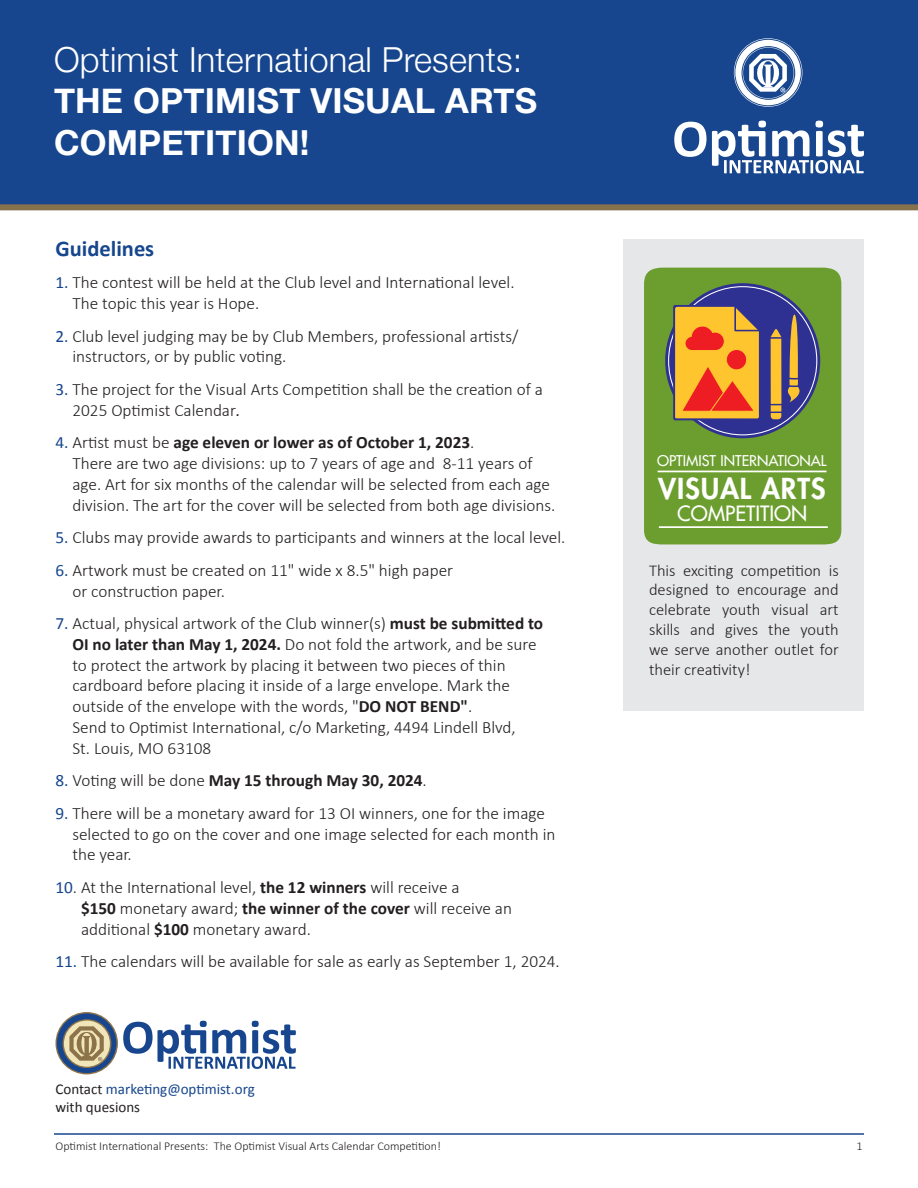
<style>
.page{position:relative;width:918px;height:1188px;background:#fff}
.page>*{position:absolute;margin:0;border:0;box-sizing:border-box;transform-origin:0 0}
.t1{font:700 34.5px/41.4px "Helvetica Neue";letter-spacing:.005em;color:#fff}
.t2{font:300 34.5px "Helvetica Neue";letter-spacing:.005em;color:#fff}
.t3{font:800 28.05px "Futura";letter-spacing:.03em;color:#fff}
.t4{font:700 22.5px "Calibri";color:#16468d}
.t5{font:20.55px "Futura";color:#fff}
.t6{font:300 17.25px/20.7px "Calibri";color:#231f20}
.t7{font:700 17.25px "Calibri";color:#231f20}
.t8{font:300 16.5px/19.8px "Calibri";color:#231f20;text-align:justify}
.t9{font:15px/18px "Calibri";color:#16468d}
.t10{font:14.4px "Futura";color:#fff}
.t11{font:300 12px "Calibri";color:#231f20}
.s1{font-weight:400;color:#16468d}
.s2{font-weight:400;font-style:italic}
.s3{font-weight:700}
.s4{font-weight:300}
.s5{color:#231f20}
</style>
<div class="page">
<div style="left:623px;top:239px;width:241px;height:472px;background:#e6e7e9"></div>
<div style="left:0;top:0;width:918px;height:210px;background:#17468e"></div>
<svg style="left:674px;top:121px;width:190px;height:53px"></svg>
<svg style="left:734px;top:38px;width:68px;height:69px"></svg>
<hr style="left:54px;top:1133px;width:810px;height:2px;background:#16468d">
<div style="left:0;top:204px;width:918px;height:6px;background:#86714d"></div>
<div style="left:644px;top:268px;width:197px;height:276px;background:#6c9e2f"></div>
<svg style="left:665px;top:283px;width:155px;height:155px;background:#3c3e97"></svg>
<hr style="left:659px;top:526px;width:169px;height:2px;background:#fff">
<hr style="left:658px;top:471px;width:169px;height:1px;background:#fff">
<div style="left:771px;top:405px;width:10px;height:7px;background:#fec52e"></div>
<svg style="left:771px;top:413px;width:10px;height:6px"></svg>
<div style="left:771px;top:339px;width:10px;height:65px;background:#e6b338"></div>
<svg style="left:771px;top:315px;width:31px;height:88px;background:#927761"></svg>
<svg style="left:673px;top:305px;width:86px;height:115px;background:#e68d34"></svg>
<svg style="left:56px;top:1012px;width:240px;height:62px"></svg>
<h1 class="t2" style="left:54px;top:39px;width:470px">Optimist International Presents:</h1>
<h1 class="t1" style="left:54px;top:81px;width:485px">THE OPTIMIST VISUAL ARTS<br>COMPETITION!</h1>
<h3 class="t4" style="left:56px;top:234px;width:100px">Guidelines</h3>
<p class="t6" style="left:72px;top:271px;width:444px;text-indent:-17px"><span class="s1">1.</span> The contest will be held at the Club level and International level.<br>The topic this year is Hope.</p>
<p class="t6" style="left:72px;top:325px;width:447px;text-indent:-17px"><span class="s1">2.</span> Club level judging may be by Club Members, professional artists/ instructors, or by public voting.</p>
<p class="t6" style="left:72px;top:378px;width:472px;text-indent:-17px"><span class="s1">3.</span> The project for the Visual Arts Competition shall be the creation of a<br>2025 Optimist Calendar<span class="s2">.</span></p>
<p class="t6" style="left:72px;top:432px;width:484px;text-indent:-17px"><span class="s1">4.</span> Artist must be <span class="s3">age eleven or lower as of October 1, 2023</span>.<br>There are two age divisions: up to 7 years of age and 8-11 years of age. Art for six months of the calendar will be selected from each age division. The art for the cover will be selected from both age divisions.</p>
<p class="t6" style="left:55px;top:526px;width:511px"><span class="s1">5.</span> Clubs may provide awards to participants and winners at the local level.</p>
<p class="t6" style="left:72px;top:559px;width:382px;text-indent:-17px"><span class="s1">6.</span> Artwork must be created on 11" wide x 8.5" high paper or construction paper.</p>
<p class="t6" style="left:72px;top:613px;width:472px;text-indent:-17px"><span class="s1">7.</span> Actual, physical artwork of the Club winner(s) <span class="s3">must be submitted to OI no later than May 1, 2024.</span> Do not fold the artwork, and be sure to protect the artwork by placing it between two pieces of thin cardboard before placing it inside of a large envelope. Mark the outside of the envelope with the words, "<span class="s3">DO NOT BEND"</span>.<br>Send to Optimist International, c/o Marketing, 4494 Lindell Blvd,<br>St. Louis, MO 63108</p>
<p class="t7" style="left:55px;top:770px;width:373px"><span class="s1">8.</span> <span class="s4">Voting will be done</span> May 15 through May 30, 2024<span class="s4">.</span></p>
<p class="t6" style="left:72px;top:802px;width:485px;text-indent:-17px"><span class="s1">9.</span> There will be a monetary award for 13 OI winners, one for the image selected to go on the cover and one image selected for each month in the year.</p>
<p class="t6" style="left:81px;top:876px;width:432px;text-indent:-26px"><span class="s1">10</span>. At the International level, <span class="s3">the 12 winners</span> will receive a<br><span class="s3">$150</span> monetary award; <span class="s3">the winner of the cover</span> will receive an additional <span class="s3">$100</span> monetary award.</p>
<p class="t6" style="left:55px;top:950px;width:506px"><span class="s1">11.</span> The calendars will be available for sale as early as September 1, 2024.</p>
<p class="t9" style="left:56px;top:1079px;width:201px"><span class="s5">Contact</span> marketing@optimist.org <span class="s5">with quesions</span></p>
<p class="t10" style="left:657px;top:451px;width:171px">OPTIMIST INTERNATIONAL</p>
<p class="t5" style="left:677px;top:500px;width:132px">COMPETITION</p>
<h2 class="t3" style="left:658px;top:469px;width:169px">VISUAL ARTS</h2>
<p class="t8" style="left:649px;top:559px;width:191px">This exciting competition is designed to encourage and celebrate youth visual art skills and gives the youth we serve another outlet for their creativity!</p>
<p class="t11" style="left:56px;top:1139px;width:387px">Optimist International Presents: The Optimist Visual Arts Calendar Competition!</p>
<p class="t11" style="left:856px;top:1139px;width:8px">1</p>
</div>
